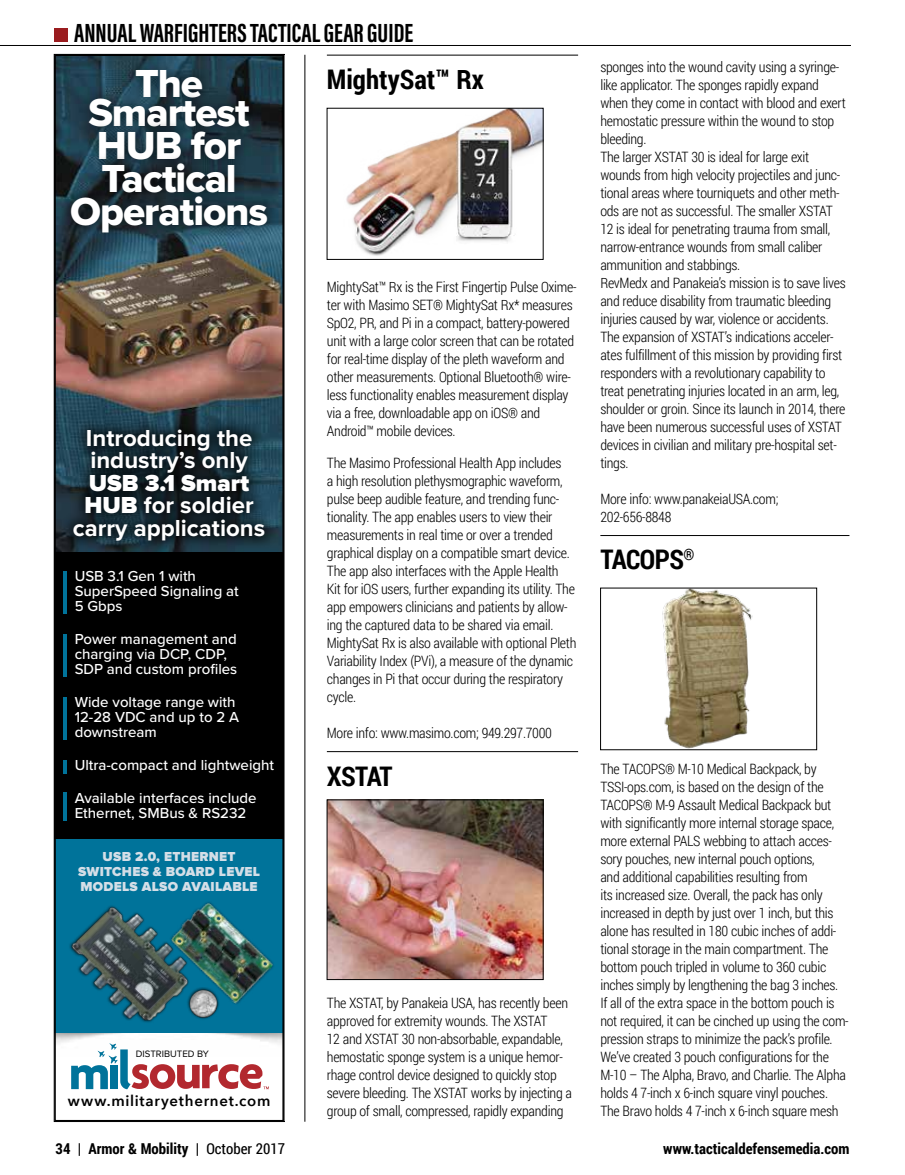
<style>
.page{position:relative;width:905px;height:1175px;background:#fff}
.page>*{position:absolute;margin:0;border:0;box-sizing:border-box;transform-origin:0 0}
.t1{font:40.5px/33px "Proxima Nova Extrabld";letter-spacing:-.025em;color:#fff;text-align:center}
.t2{font:700 27px "Acumin Pro Extra Cond";color:#000}
.t3{font:700 27px "Roboto Condensed";letter-spacing:-.01em;color:#000}
.t4{font:700 24px/22.5px "Proxima Nova";color:#fff}
.t5{font:500 15px/15px "Proxima Nova";color:#fff}
.t6{font:700 15px "Roboto Condensed";color:#000}
.t7{font:600 15px "Avenir Next";letter-spacing:.05em;color:#000}
.t8{font:300 14.25px/18px "Roboto Condensed";letter-spacing:-.02em;color:#000}
.t9{font:900 13.5px/15px "Proxima Nova";letter-spacing:.02em;color:#d4dee7;text-align:center}
.t10{font:9.6px "Proxima Nova";color:#000}
.s1{font-weight:900}
.s2{font-weight:400}
</style>
<div class="page">
<hr style="left:327px;top:55px;width:251px;height:1px;background:#000">
<hr style="left:327px;top:751px;width:251px;height:1px;background:#000">
<div style="left:54px;top:552px;width:230px;height:287px;background:#000"></div>
<img style="left:57px;top:57px;width:224px;height:495px">
<svg style="left:71px;top:1043px;width:198px;height:46px"></svg>
<div style="left:123px;top:58px;width:91px;height:52px;background:#000;opacity:.75"></div>
<div style="left:77px;top:86px;width:184px;height:52px;background:#000;opacity:.75"></div>
<div style="left:87px;top:119px;width:165px;height:52px;background:#000;opacity:.75"></div>
<div style="left:90px;top:151px;width:157px;height:53px;background:#000;opacity:.75"></div>
<div style="left:59px;top:184px;width:220px;height:60px;background:#000;opacity:.75"></div>
<div style="left:60px;top:416px;width:218px;height:138px;background:#000;opacity:.74"></div>
<hr style="left:63px;top:697px;width:3px;height:42px;background:#00739a">
<hr style="left:63px;top:635px;width:3px;height:42px;background:#00739a">
<hr style="left:63px;top:571px;width:3px;height:42px;background:#00739a">
<hr style="left:63px;top:759px;width:3px;height:14px;background:#00739a">
<hr style="left:63px;top:792px;width:3px;height:28px;background:#00739a">
<div style="left:54px;top:839px;width:230px;height:193px;background:#00739a"></div>
<img style="left:61px;top:905px;width:139px;height:129px">
<img style="left:159px;top:902px;width:115px;height:108px">
<div style="left:186px;top:986px;width:34px;height:34px;background:#000;opacity:.75"></div>
<img style="left:188px;top:988px;width:30px;height:30px">
<div style="left:54px;top:54px;width:230px;height:1067px;border:1px solid #000"></div>
<hr style="left:304px;top:55px;width:1px;height:1066px;background:#000">
<hr style="left:600px;top:535px;width:249px;height:1px;background:#000">
<img style="left:329px;top:801px;width:212px;height:176px">
<div style="left:327px;top:799px;width:216px;height:180px;border:1px solid #000"></div>
<img style="left:346px;top:110px;width:195px;height:146px">
<div style="left:327px;top:108px;width:216px;height:152px;border:1px solid #000"></div>
<img style="left:662px;top:590px;width:91px;height:158px">
<div style="left:54px;top:29px;width:14px;height:13px;background:#9a1c1f"></div>
<hr style="left:0;top:45px;width:850px;height:1px;background:#000">
<h2 class="t2" style="left:74px;top:16px;width:340px">ANNUAL WARFIGHTERS TACTICAL GEAR GUIDE</h2>
<h1 class="t1" style="left:88px;top:71px;width:163px;line-height:28.5px">The<br>Smartest</h1>
<h1 class="t1" style="left:70px;top:130px;width:199px">HUB for<br>Tactical<br>Operations</h1>
<h3 class="t4" style="left:86px;top:427px;width:168px">Introducing the industry’s only</h3>
<h3 class="t4" style="left:73px;top:472px;width:194px;text-align:center"><span class="s1">USB 3.1 Smart<br>HUB</span> for soldier carry applications</h3>
<p class="t5" style="left:75px;top:569px;width:166px">USB 3.1 Gen 1 with<br>SuperSpeed Signaling at<br>5 Gbps</p>
<p class="t5" style="left:75px;top:632px;width:164px">Power management and charging via DCP, CDP,<br>SDP and custom profiles</p>
<p class="t5" style="left:75px;top:695px;width:166px">Wide voltage range with<br>12-28 VDC and up to 2 A downstream</p>
<p class="t5" style="left:75px;top:758px;width:201px">Ultra-compact and lightweight</p>
<p class="t5" style="left:75px;top:791px;width:183px">Available interfaces include<br>Ethernet, SMBus &amp; RS232</p>
<p class="t9" style="left:78px;top:849px;width:183px">USB 2.0, ETHERNET<br>SWITCHES &amp; BOARD LEVEL<br>MODELS ALSO AVAILABLE</p>
<p class="t10" style="left:136px;top:1048px;width:74px">DISTRIBUTED BY</p>
<p class="t7" style="left:68px;top:1087px;width:204px">www.militaryethernet.com</p>
<h2 class="t3" style="left:327px;top:60px;width:158px">MightySat™ Rx</h2>
<p class="t8" style="left:327px;top:277px;width:251px">MightySat™ Rx is the First Fingertip Pulse Oxime&shy;ter with Masimo SET® MightySat Rx* measures SpO2, PR, and Pi in a compact, battery-powered unit with a large color screen that can be rotated for real-time display of the pleth waveform and other measurements. Optional Bluetooth® wire&shy;less functionality enables measurement display via a free, downloadable app on iOS® and Android™ mobile devices.</p>
<p class="t8" style="left:327px;top:453px;width:251px">The Masimo Professional Health App includes<br>a high resolution plethysmographic waveform, pulse beep audible feature, and trending func&shy;tionality. The app enables users to view their measurements in real time or over a trended graphical display on a compatible smart device.<br>The app also interfaces with the Apple Health<br>Kit for iOS users, further expanding its utility. The app empowers clinicians and patients by allow&shy;ing the captured data to be shared via email.<br>MightySat Rx is also available with optional Pleth Variability Index (PVi), a measure of the dynamic changes in Pi that occur during the respiratory cycle.</p>
<p class="t8" style="left:327px;top:723px;width:227px">More info: www.masimo.com; 949.297.7000</p>
<h2 class="t3" style="left:327px;top:757px;width:67px">XSTAT</h2>
<p class="t8" style="left:327px;top:993px;width:247px">The XSTAT, by Panakeia USA, has recently been approved for extremity wounds. The XSTAT<br>12 and XSTAT 30 non-absorbable, expandable, hemostatic sponge system is a unique hemor&shy;rhage control device designed to quickly stop severe bleeding. The XSTAT works by injecting a group of small, compressed, rapidly expanding</p>
<p class="t8" style="left:600px;top:57px;width:247px">sponges into the wound cavity using a syringe&shy;like applicator. The sponges rapidly expand when they come in contact with blood and exert hemostatic pressure within the wound to stop bleeding.<br>The larger XSTAT 30 is ideal for large exit wounds from high velocity projectiles and junc&shy;tional areas where tourniquets and other meth&shy;ods are not as successful. The smaller XSTAT 12 is ideal for penetrating trauma from small, narrow-entrance wounds from small caliber ammunition and stabbings.<br>RevMedx and Panakeia’s mission is to save lives and reduce disability from traumatic bleeding injuries caused by war, violence or accidents.<br>The expansion of XSTAT’s indications acceler&shy;ates fulfillment of this mission by providing first responders with a revolutionary capability to treat penetrating injuries located in an arm, leg, shoulder or groin. Since its launch in 2014, there have been numerous successful uses of XSTAT devices in civilian and military pre-hospital set&shy;tings.</p>
<p class="t8" style="left:600px;top:489px;width:180px">More info: www.panakeiaUSA.com;<br>202-656-8848</p>
<h2 class="t3" style="left:600px;top:541px;width:96px">TACOPS<sup>®</sup></h2>
<p class="t8" style="left:600px;top:759px;width:250px">The TACOPS® M-10 Medical Backpack, by TSSI-ops.com, is based on the design of the TACOPS® M-9 Assault Medical Backpack but with significantly more internal storage space, more external PALS webbing to attach acces&shy;sory pouches, new internal pouch options,<br>and additional capabilities resulting from<br>its increased size. Overall, the pack has only increased in depth by just over 1 inch, but this alone has resulted in 180 cubic inches of addi&shy;tional storage in the main compartment. The bottom pouch tripled in volume to 360 cubic inches simply by lengthening the bag 3 inches.<br>If all of the extra space in the bottom pouch is not required, it can be cinched up using the com&shy;pression straps to minimize the pack’s profile.<br>We’ve created 3 pouch configurations for the M-10 – The Alpha, Bravo, and Charlie. The Alpha holds 4 7-inch x 6-inch square vinyl pouches.<br>The Bravo holds 4 7-inch x 6-inch square mesh</p>
<p class="t6" style="left:56px;top:1137px;width:231px">34 | Armor &amp; Mobility | <span class="s2">October 2017</span></p>
<p class="t6" style="left:663px;top:1137px;width:188px">www.tacticaldefensemedia.com</p>
</div>
